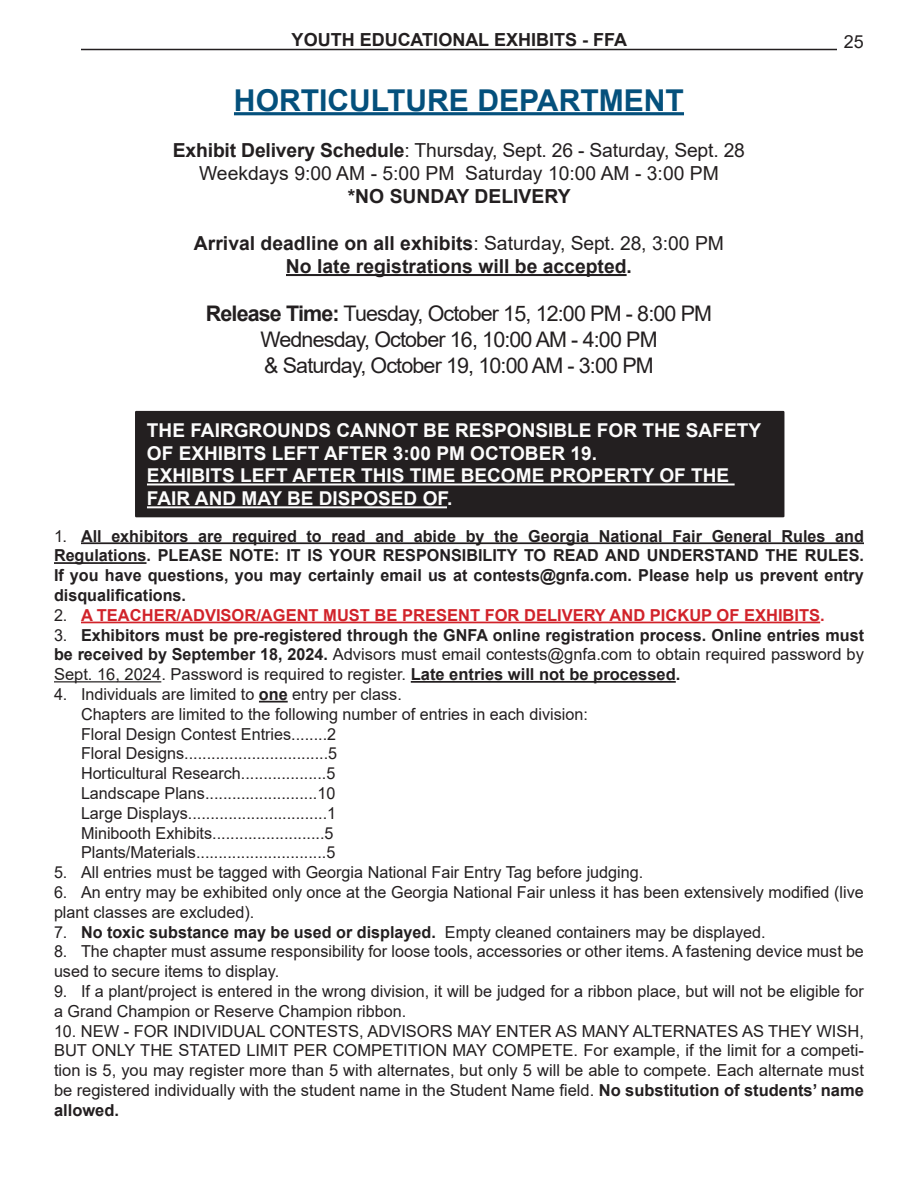
<style>
.page{position:relative;width:918px;height:1188px;background:#fff}
.page>*{position:absolute;margin:0;border:0;box-sizing:border-box;transform-origin:0 0}
.Level_1{font:700 30.15px "Arial";color:#04507c}
.Coordinator{font:21.45px "Arial";letter-spacing:-.04em;color:#231f20}
.t1{font:700 19.35px "Arial";color:#231f20}
.t2{font:19.35px "Arial";letter-spacing:-.01em;color:#231f20}
.Level_1-2{font:700 19.05px/22.8px "Arial";color:#fcfcfc}
.t3{font:700 18px "Arial";color:#231f20}
.t4{font:18px "Arial";color:#231f20}
.Rules{font:16.5px/19.8px "Arial";color:#231f20}
.Rules-2{font:700 16.5px/19.8px "Arial";color:#231f20;text-align:justify}
.Rules-3{font:700 16.5px "Arial";color:#d1232a}
.s1{font-weight:700}
.s2{font-weight:400}
.s3{font-weight:400;color:#231f20}
</style>
<div class="page">
<hr style="left:81px;top:49px;width:756px;height:1px;background:#231f20">
<hr style="left:234px;top:112px;width:450px;height:3px;background:#04507c">
<hr style="left:286px;top:274px;width:341px;height:2px;background:#231f20">
<hr style="left:81px;top:542px;width:783px;height:2px;background:#231f20">
<hr style="left:54px;top:562px;width:93px;height:2px;background:#231f20">
<hr style="left:81px;top:622px;width:739px;height:1px;background:#d1232a">
<hr style="left:54px;top:681px;width:107px;height:1px;background:#231f20">
<hr style="left:411px;top:681px;width:265px;height:2px;background:#231f20">
<hr style="left:259px;top:701px;width:29px;height:2px;background:#231f20">
<div style="left:136px;top:412px;width:647px;height:104px;background:#231f20"></div>
<div style="left:135px;top:411px;width:649px;height:106px;border:2px solid #231f20"></div>
<hr style="left:147px;top:483px;width:588px;height:2px;background:#fcfcfc">
<hr style="left:147px;top:506px;width:300px;height:2px;background:#fcfcfc">
<p class="t3" style="left:292px;top:27px;width:337px">YOUTH EDUCATIONAL EXHIBITS - FFA</p>
<p class="t4" style="left:844px;top:29px;width:22px">25</p>
<p class="Level_1" style="left:234px;top:79px;width:452px">HORTICULTURE DEPARTMENT</p>
<p class="t2" style="left:173px;top:137px;width:574px"><span class="s1">Exhibit Delivery Schedule</span>: Thursday, Sept. 26 - Saturday, Sept. 28</p>
<p class="t2" style="left:199px;top:160px;width:521px">Weekdays 9:00 AM - 5:00 PM Saturday 10:00 AM - 3:00 PM</p>
<p class="t1" style="left:348px;top:183px;width:224px">*NO SUNDAY DELIVERY</p>
<p class="t1" style="left:194px;top:229px;width:532px">Arrival deadline on all exhibits<span class="s2">: Saturday, Sept. 28, 3:00 PM</span></p>
<p class="t1" style="left:286px;top:253px;width:348px">No late registrations will be accepted.</p>
<p class="Coordinator" style="left:206px;top:299px;width:508px"><span class="s1">Release Time:</span> Tuesday, October 15, 12:00 PM - 8:00 PM</p>
<p class="Coordinator" style="left:260px;top:324px;width:399px">Wednesday, October 16, 10:00 AM - 4:00 PM</p>
<p class="Coordinator" style="left:264px;top:350px;width:391px">&amp; Saturday, October 19, 10:00 AM - 3:00 PM</p>
<p class="Level_1-2" style="left:147px;top:419px;width:616px">THE FAIRGROUNDS CANNOT BE RESPONSIBLE FOR THE SAFETY<br>OF EXHIBITS LEFT AFTER 3:00 PM OCTOBER 19.</p>
<p class="Level_1-2" style="left:147px;top:465px;width:584px">EXHIBITS LEFT AFTER THIS TIME BECOME PROPERTY OF THE<br>FAIR AND MAY BE DISPOSED OF.</p>
<p class="Rules-2" style="left:54px;top:526px;width:812px"><span class="s2">1.</span> All exhibitors are required to read and abide by the Georgia National Fair General Rules and Regulations. PLEASE NOTE: IT IS YOUR RESPONSIBILITY TO READ AND UNDERSTAND THE RULES.<br>If you have questions, you may certainly email us at contests@gnfa.com. Please help us prevent entry disqualifications.</p>
<p class="Rules-3" style="left:54px;top:603px;width:772px"><span class="s3">2.</span> A TEACHER/ADVISOR/AGENT MUST BE PRESENT FOR DELIVERY AND PICKUP OF EXHIBITS.</p>
<p class="Rules-2" style="left:54px;top:625px;width:812px"><span class="s2">3.</span> Exhibitors must be pre-registered through the GNFA online registration process. Online entries must be received by September 18, 2024. <span class="s2">Advisors must email contests@gnfa.com to obtain required password by Sept. 16, 2024. Password is required to register.</span> Late entries will not be processed.</p>
<p class="Rules" style="left:54px;top:684px;width:349px">4. Individuals are limited to <span class="s1">one</span> entry per class.</p>
<p class="Rules" style="left:81px;top:704px;width:508px">Chapters are limited to the following number of entries in each division:</p>
<p class="Rules" style="left:81px;top:724px;width:257px">Floral Design Contest Entries........2</p>
<p class="Rules" style="left:81px;top:744px;width:258px">Floral Designs................................5</p>
<p class="Rules" style="left:81px;top:763px;width:256px">Horticultural Research...................5</p>
<p class="Rules" style="left:81px;top:783px;width:256px">Landscape Plans.........................10</p>
<p class="Rules" style="left:81px;top:803px;width:257px">Large Displays...............................1</p>
<p class="Rules" style="left:81px;top:823px;width:254px">Minibooth Exhibits.........................5</p>
<p class="Rules" style="left:81px;top:843px;width:256px">Plants/Materials.............................5</p>
<p class="Rules" style="left:54px;top:862px;width:591px">5. All entries must be tagged with Georgia National Fair Entry Tag before judging.</p>
<p class="Rules" style="left:54px;top:882px;width:811px">6. An entry may be exhibited only once at the Georgia National Fair unless it has been extensively modified (live plant classes are excluded).</p>
<p class="Rules" style="left:54px;top:922px;width:713px">7. <span class="s1">No toxic substance may be used or displayed.</span> Empty cleaned containers may be displayed.</p>
<p class="Rules" style="left:54px;top:942px;width:811px">8. The chapter must assume responsibility for loose tools, accessories or other items. A fastening device must be used to secure items to display.</p>
<p class="Rules" style="left:54px;top:981px;width:811px">9. If a plant/project is entered in the wrong division, it will be judged for a ribbon place, but will not be eligible for a Grand Champion or Reserve Champion ribbon.</p>
<p class="Rules" style="left:54px;top:1021px;width:812px;text-align:justify">10. NEW - FOR INDIVIDUAL CONTESTS, ADVISORS MAY ENTER AS MANY ALTERNATES AS THEY WISH, BUT ONLY THE STATED LIMIT PER COMPETITION MAY COMPETE. For example, if the limit for a competi&shy;tion is 5, you may register more than 5 with alternates, but only 5 will be able to compete. Each alternate must be registered individually with the student name in the Student Name field. <span class="s1">No substitution of students’ name allowed.</span></p>
</div>
